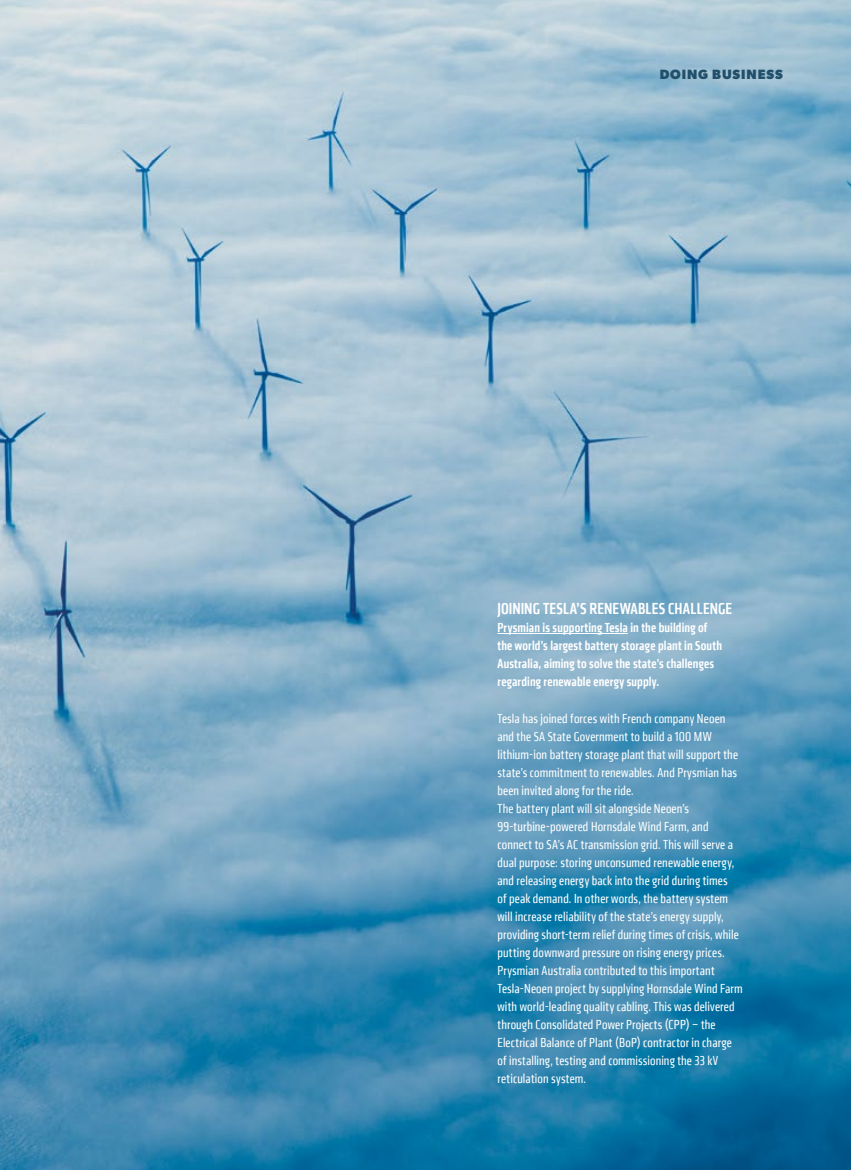
<style>
.page{position:relative;width:851px;height:1170px;background:#fff}
.page>*{position:absolute;margin:0;border:0;box-sizing:border-box;transform-origin:0 0}
.t1{font:500 condensed 16.5px "Klavika CH";letter-spacing:.005em;color:#fff}
.t2{font:condensed 13.5px/18px "Klavika CH";letter-spacing:.01em;color:#fff}
.t3{font:13.5px/18px "Klavika CH Medium Cond TF";letter-spacing:.01em;color:#fff}
.t4{font:700 13.5px "Gibson";letter-spacing:.065em;color:#22506b}
</style>
<div class="page">
<img style="left:0;top:0;width:850px;height:1169px">
<hr style="left:497px;top:633px;width:130px;height:1px;background:#fff">
<p class="t4" style="left:659px;top:66px;width:125px">DOING BUSINESS</p>
<p class="t1" style="left:497px;top:597px;width:236px">JOINING TESLA’S RENEWABLES CHALLENGE</p>
<p class="t3" style="left:497px;top:619px;width:226px">Prysmian is supporting Tesla in the building of the world’s largest battery storage plant in South Australia, aiming to solve the state’s challenges regarding renewable energy supply.</p>
<p class="t2" style="left:497px;top:709px;width:247px">Tesla has joined forces with French company Neoen and the SA State Government to build a 100 MW lithium-ion battery storage plant that will support the state’s commitment to renewables. And Prysmian has been invited along for the ride.<br>The battery plant will sit alongside Neoen’s 99-turbine-powered Hornsdale Wind Farm, and connect to SA’s AC transmission grid. This will serve a dual purpose: storing unconsumed renewable energy, and releasing energy back into the grid during times<br>of peak demand. In other words, the battery system will increase reliability of the state’s energy supply, providing short-term relief during times of crisis, while putting downward pressure on rising energy prices.<br>Prysmian Australia contributed to this important Tesla-Neoen project by supplying Hornsdale Wind Farm with world-leading quality cabling. This was delivered through Consolidated Power Projects (CPP) – the Electrical Balance of Plant (BoP) contractor in charge of installing, testing and commissioning the 33 kV reticulation system.</p>
</div>
